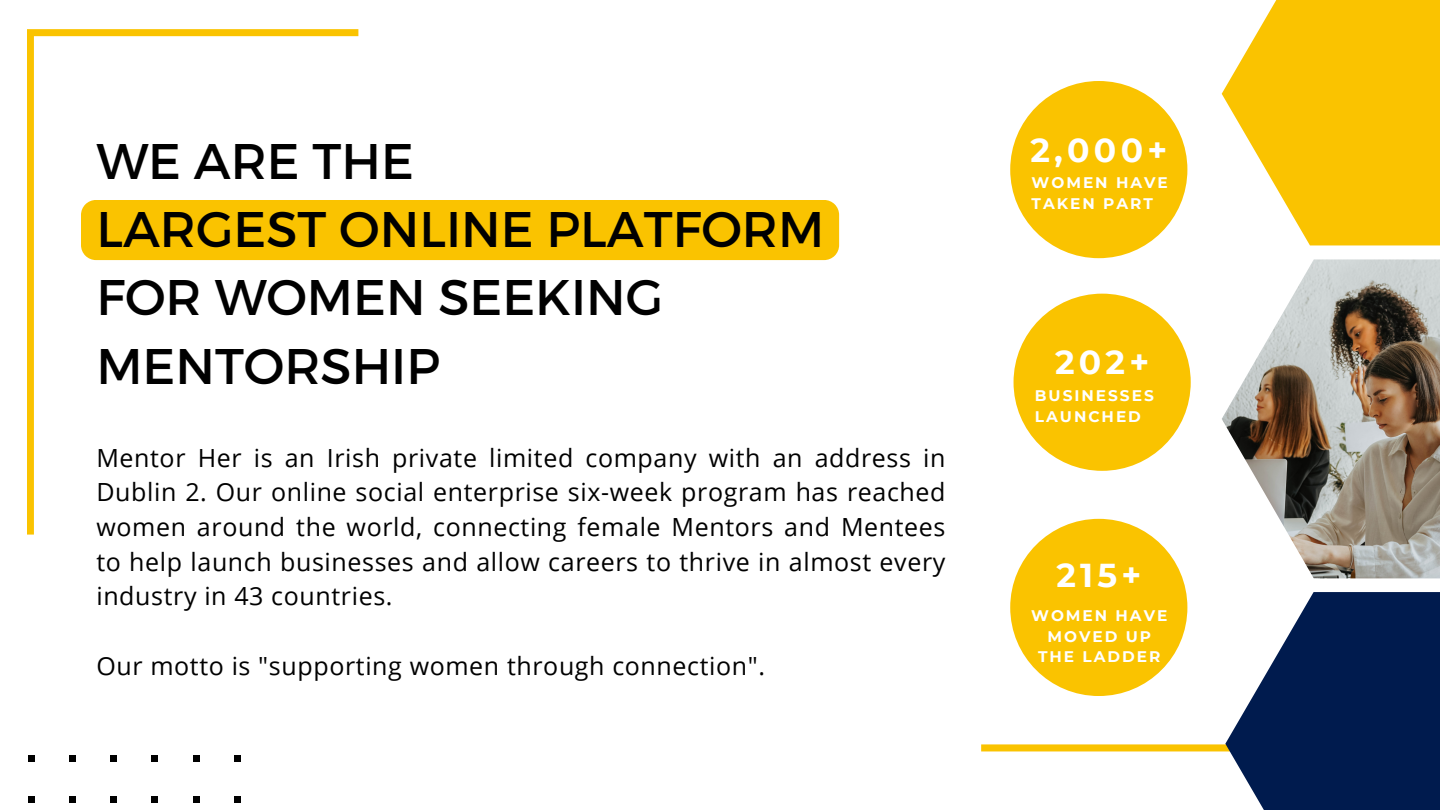
<style>
.page{position:relative;width:1440px;height:810px;background:#fff}
.page>*{position:absolute;margin:0;border:0;box-sizing:border-box;transform-origin:0 0}
.t1{font:50px/68.5px "Montserrat";color:#000}
.t2{font:700 33.12px "Montserrat";letter-spacing:.13em;color:#fff}
.t3{font:25px/34.8px "Open Sans";letter-spacing:.025em;color:#000;text-align:justify}
.t4{font:700 15.38px/20.6px "Montserrat";letter-spacing:.13em;color:#fff}
</style>
<div class="page">
<div style="left:358px;top:200px;width:481px;height:60px;background:#fac300"></div>
<svg style="left:27px;top:29px;width:331px;height:506px"></svg>
<svg style="left:981px;top:744px;width:244px;height:7px;background:#fac60f"></svg>
<div style="left:28px;top:755px;width:6px;height:7px;background:#000"></div>
<div style="left:28px;top:796px;width:6px;height:7px;background:#000"></div>
<div style="left:69px;top:755px;width:7px;height:7px;background:#000"></div>
<div style="left:69px;top:796px;width:7px;height:7px;background:#000"></div>
<div style="left:110px;top:755px;width:7px;height:7px;background:#000"></div>
<div style="left:110px;top:796px;width:7px;height:7px;background:#000"></div>
<div style="left:152px;top:755px;width:6px;height:7px;background:#000"></div>
<div style="left:152px;top:796px;width:6px;height:7px;background:#000"></div>
<div style="left:193px;top:755px;width:6px;height:7px;background:#000"></div>
<div style="left:193px;top:796px;width:6px;height:7px;background:#000"></div>
<div style="left:234px;top:755px;width:7px;height:7px;background:#000"></div>
<div style="left:234px;top:796px;width:7px;height:7px;background:#000"></div>
<img style="left:1222px;top:259px;width:218px;height:319px">
<svg style="left:1222px;top:0;width:218px;height:245px;fill:#fac300"></svg>
<svg style="left:1225px;top:592px;width:215px;height:218px;fill:#001b4e"></svg>
<div style="left:1010px;top:81px;width:177px;height:177px;background:#fac300;border-radius:50%"></div>
<div style="left:1014px;top:294px;width:177px;height:177px;background:#fac300;border-radius:50%"></div>
<div style="left:1010px;top:519px;width:177px;height:177px;background:#fac300;border-radius:50%"></div>
<p class="t1" style="left:96px;top:124px;width:319px">WE ARE THE</p>
<p class="t1" style="left:96px;top:192px;width:729px">LARGEST ONLINE PLATFORM<br>FOR WOMEN SEEKING<br>MENTORSHIP</p>
<p class="t3" style="left:96px;top:440px;width:851px">Mentor Her is an Irish private limited company with an address in Dublin 2. Our online social enterprise six-week program has reached women around the world, connecting female Mentors and Mentees to help launch businesses and allow careers to thrive in almost every industry in 43 countries.</p>
<p class="t3" style="left:96px;top:648px;width:670px">Our motto is "supporting women through connection".</p>
<p class="t2" style="left:1030px;top:130px;width:138px">2,000+</p>
<p class="t4" style="left:1032px;top:173px;width:138px">WOMEN HAVE<br>TAKEN PART</p>
<p class="t2" style="left:1055px;top:342px;width:96px">202+</p>
<p class="t4" style="left:1035px;top:385px;width:120px">BUSINESSES<br>LAUNCHED</p>
<p class="t2" style="left:1056px;top:555px;width:86px">215+</p>
<p class="t4" style="left:1031px;top:605px;width:138px;text-align:center">WOMEN HAVE<br>MOVED UP<br>THE LADDER</p>
</div>
